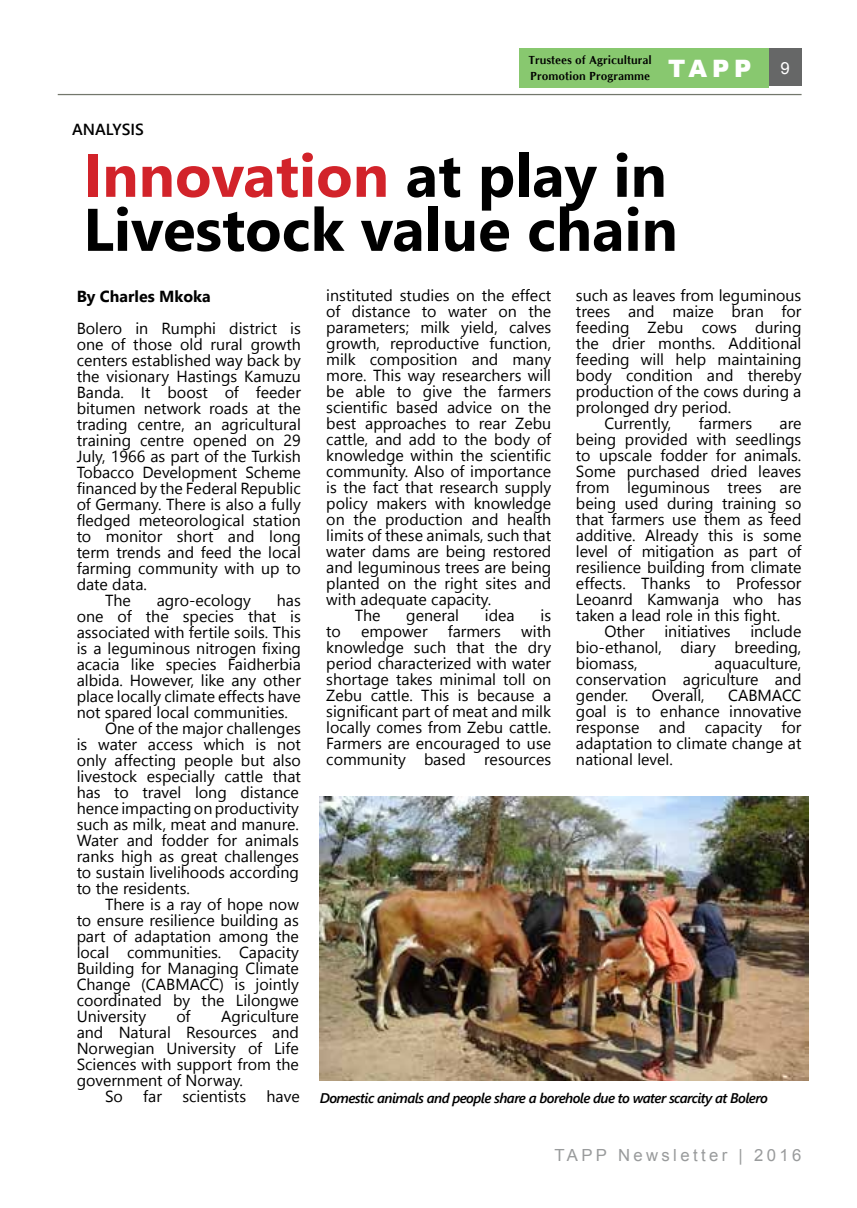
<style>
.page{position:relative;width:857px;height:1208px;background:#fff}
.page>*{position:absolute;margin:0;border:0;box-sizing:border-box;transform-origin:0 0}
.t1{font:700 60px/54px "Segoe UI";color:#000}
.t2{font:900 24px "Arial";color:#fff}
.t3{font:16.8px "Arial";letter-spacing:.2em;color:#999b9c}
.t4{font:16px/16px "Segoe UI";color:#000;text-align:justify}
.t5{font:700 16px "Segoe UI";color:#000}
.t6{font:600 16px "Segoe UI";color:#000}
.t7{font:italic 600 14px "Segoe UI";letter-spacing:-.04em;color:#000}
.t8{font:700 12px/16px "Oklahoma";color:#000}
.s1{font-weight:400;font-size:16.8px}
.s2{color:#d2232a}
</style>
<div class="page">
<div style="left:768px;top:48px;width:33px;height:37px;background:#666767"></div>
<div style="left:519px;top:48px;width:249px;height:40px;background:#88c86f"></div>
<hr style="left:58px;top:94px;width:743px;height:1px;background:#73776c">
<img style="left:319px;top:797px;width:488px;height:283px">
<p class="t8" style="left:528px;top:52px;width:125px">Trustees of Agricultural<br>Promotion Programme</p>
<h2 class="t2" style="left:667px;top:51px;width:123px">TAPP <span class="s1">9</span></h2>
<p class="t6" style="left:72px;top:116px;width:72px">ANALYSIS</p>
<h1 class="t1" style="left:83px;top:148px;width:596px"><span class="s2">Innovation</span> at play in<br>Livestock value chain</h1>
<p class="t5" style="left:77px;top:283px;width:135px">By Charles Mkoka</p>
<p class="t4" style="left:77px;top:319px;width:225px">Bolero in Rumphi district is</p>
<p class="t4" style="left:77px;top:335px;width:226px">one of those old rural growth</p>
<p class="t4" style="left:77px;top:351px;width:226px">centers established way back by</p>
<p class="t4" style="left:77px;top:367px;width:225px">the visionary Hastings Kamuzu</p>
<p class="t4" style="left:77px;top:383px;width:226px">Banda. It boost of feeder</p>
<p class="t4" style="left:77px;top:399px;width:226px">bitumen network roads at the</p>
<p class="t4" style="left:77px;top:415px;width:226px">trading centre, an agricultural</p>
<p class="t4" style="left:77px;top:431px;width:225px">training centre opened on 29</p>
<p class="t4" style="left:77px;top:447px;width:226px">July, 1966 as part of the Turkish</p>
<p class="t4" style="left:77px;top:463px;width:225px">Tobacco Development Scheme</p>
<p class="t4" style="left:77px;top:479px;width:226px">financed by the Federal Republic</p>
<p class="t4" style="left:77px;top:495px;width:225px">of Germany. There is also a fully</p>
<p class="t4" style="left:77px;top:511px;width:225px">fledged meteorological station</p>
<p class="t4" style="left:77px;top:527px;width:226px">to monitor short and long</p>
<p class="t4" style="left:77px;top:543px;width:226px">term trends and feed the local</p>
<p class="t4" style="left:77px;top:559px;width:226px">farming community with up to</p>
<p class="t4" style="left:77px;top:575px;width:72px">date data.</p>
<p class="t4" style="left:105px;top:591px;width:27px">The</p>
<p class="t4" style="left:157px;top:591px;width:96px">agro-ecology</p>
<p class="t4" style="left:277px;top:591px;width:25px">has</p>
<p class="t4" style="left:77px;top:607px;width:225px">one of the species that is</p>
<p class="t4" style="left:77px;top:623px;width:225px">associated with fertile soils. This</p>
<p class="t4" style="left:77px;top:639px;width:225px">is a leguminous nitrogen fixing</p>
<p class="t4" style="left:77px;top:655px;width:226px">acacia like species Faidherbia</p>
<p class="t4" style="left:77px;top:671px;width:226px">albida. However, like any other</p>
<p class="t4" style="left:77px;top:687px;width:226px">place locally climate effects have</p>
<p class="t4" style="left:77px;top:703px;width:213px">not spared local communities.</p>
<p class="t4" style="left:105px;top:719px;width:197px">One of the major challenges</p>
<p class="t4" style="left:77px;top:735px;width:226px">is water access which is not</p>
<p class="t4" style="left:77px;top:751px;width:226px">only affecting people but also</p>
<p class="t4" style="left:77px;top:767px;width:226px">livestock especially cattle that</p>
<p class="t4" style="left:77px;top:783px;width:223px">has to travel long distance</p>
<p class="t4" style="left:77px;top:799px;width:224px">hence impacting on productivity</p>
<p class="t4" style="left:77px;top:815px;width:224px">such as milk, meat and manure.</p>
<p class="t4" style="left:77px;top:831px;width:224px">Water and fodder for animals</p>
<p class="t4" style="left:77px;top:847px;width:224px">ranks high as great challenges</p>
<p class="t4" style="left:77px;top:863px;width:224px">to sustain livelihoods according</p>
<p class="t4" style="left:77px;top:879px;width:115px">to the residents.</p>
<p class="t4" style="left:105px;top:895px;width:195px">There is a ray of hope now</p>
<p class="t4" style="left:77px;top:911px;width:224px">to ensure resilience building as</p>
<p class="t4" style="left:77px;top:927px;width:224px">part of adaptation among the</p>
<p class="t4" style="left:77px;top:943px;width:224px">local communities. Capacity</p>
<p class="t4" style="left:77px;top:959px;width:224px">Building for Managing Climate</p>
<p class="t4" style="left:77px;top:975px;width:223px">Change (CABMACC) is jointly</p>
<p class="t4" style="left:77px;top:991px;width:223px">coordinated by the Lilongwe</p>
<p class="t4" style="left:77px;top:1007px;width:71px">University</p>
<p class="t4" style="left:176px;top:1007px;width:16px">of</p>
<p class="t4" style="left:221px;top:1007px;width:79px">Agriculture</p>
<p class="t4" style="left:77px;top:1023px;width:224px">and Natural Resources and</p>
<p class="t4" style="left:77px;top:1039px;width:224px">Norwegian University of Life</p>
<p class="t4" style="left:77px;top:1055px;width:224px">Sciences with support from the</p>
<p class="t4" style="left:77px;top:1071px;width:168px">government of Norway.</p>
<p class="t4" style="left:105px;top:1087px;width:19px">So</p>
<p class="t4" style="left:143px;top:1087px;width:20px">far</p>
<p class="t4" style="left:182px;top:1087px;width:65px">scientists</p>
<p class="t4" style="left:266px;top:1087px;width:35px">have</p>
<p class="t4" style="left:326px;top:287px;width:226px">instituted studies on the effect</p>
<p class="t4" style="left:326px;top:303px;width:226px">of distance to water on the</p>
<p class="t4" style="left:326px;top:319px;width:226px">parameters; milk yield, calves</p>
<p class="t4" style="left:326px;top:335px;width:226px">growth, reproductive function,</p>
<p class="t4" style="left:326px;top:351px;width:226px">milk composition and many</p>
<p class="t4" style="left:326px;top:367px;width:226px">more. This way researchers will</p>
<p class="t4" style="left:326px;top:383px;width:226px">be able to give the farmers</p>
<p class="t4" style="left:326px;top:399px;width:226px">scientific based advice on the</p>
<p class="t4" style="left:326px;top:415px;width:226px">best approaches to rear Zebu</p>
<p class="t4" style="left:326px;top:431px;width:226px">cattle, and add to the body of</p>
<p class="t4" style="left:326px;top:447px;width:226px">knowledge within the scientific</p>
<p class="t4" style="left:326px;top:463px;width:226px">community. Also of importance</p>
<p class="t4" style="left:326px;top:479px;width:226px">is the fact that research supply</p>
<p class="t4" style="left:326px;top:495px;width:226px">policy makers with knowledge</p>
<p class="t4" style="left:326px;top:511px;width:226px">on the production and health</p>
<p class="t4" style="left:326px;top:527px;width:226px">limits of these animals, such that</p>
<p class="t4" style="left:326px;top:543px;width:226px">water dams are being restored</p>
<p class="t4" style="left:326px;top:559px;width:226px">and leguminous trees are being</p>
<p class="t4" style="left:326px;top:575px;width:226px">planted on the right sites and</p>
<p class="t4" style="left:326px;top:591px;width:166px">with adequate capacity.</p>
<p class="t4" style="left:354px;top:607px;width:27px">The</p>
<p class="t4" style="left:406px;top:607px;width:54px">general</p>
<p class="t4" style="left:484px;top:607px;width:31px">idea</p>
<p class="t4" style="left:540px;top:607px;width:12px">is</p>
<p class="t4" style="left:326px;top:623px;width:16px">to</p>
<p class="t4" style="left:361px;top:623px;width:68px">empower</p>
<p class="t4" style="left:447px;top:623px;width:55px">farmers</p>
<p class="t4" style="left:326px;top:623px;width:226px;text-indent:195px">with knowledge such that the dry period characterized with water shortage takes minimal toll on Zebu cattle. This is because a significant part of meat and milk locally comes from Zebu cattle.<br>Farmers are encouraged to use community based resources</p>
<p class="t4" style="left:575px;top:287px;width:227px">such as leaves from leguminous</p>
<p class="t4" style="left:575px;top:303px;width:227px">trees and maize bran for</p>
<p class="t4" style="left:575px;top:319px;width:227px">feeding Zebu cows during</p>
<p class="t4" style="left:575px;top:335px;width:227px">the drier months. Additional</p>
<p class="t4" style="left:575px;top:351px;width:227px">feeding will help maintaining</p>
<p class="t4" style="left:575px;top:367px;width:227px">body condition and thereby</p>
<p class="t4" style="left:575px;top:383px;width:227px">production of the cows during a</p>
<p class="t4" style="left:575px;top:399px;width:157px">prolonged dry period.</p>
<p class="t4" style="left:604px;top:415px;width:69px">Currently,</p>
<p class="t4" style="left:698px;top:415px;width:55px">farmers</p>
<p class="t4" style="left:575px;top:415px;width:227px;text-indent:203px">are being provided with seedlings to upscale fodder for animals.<br>Some purchased dried leaves from leguminous trees are being used during training so that farmers use them as feed additive. Already this is some level of mitigation as part of resilience building from climate effects. Thanks to Professor Leoanrd Kamwanja who has taken a lead role in this fight.</p>
<p class="t4" style="left:575px;top:623px;width:227px;text-indent:28px">Other initiatives include bio-ethanol, diary breeding, biomass,</p>
<p class="t4" style="left:575px;top:655px;width:227px;text-indent:138px">aquaculture, conservation agriculture and gender.</p>
<p class="t4" style="left:651px;top:687px;width:54px">Overall,</p>
<p class="t4" style="left:575px;top:687px;width:227px;text-indent:152px">CABMACC goal is to enhance innovative response and capacity for adaptation to climate change at national level.</p>
<p class="t7" style="left:319px;top:1088px;width:449px">Domestic animals and people share a borehole due to water scarcity at Bolero</p>
<p class="t3" style="left:554px;top:1144px;width:248px">TAPP Newsletter | 2016</p>
</div>
